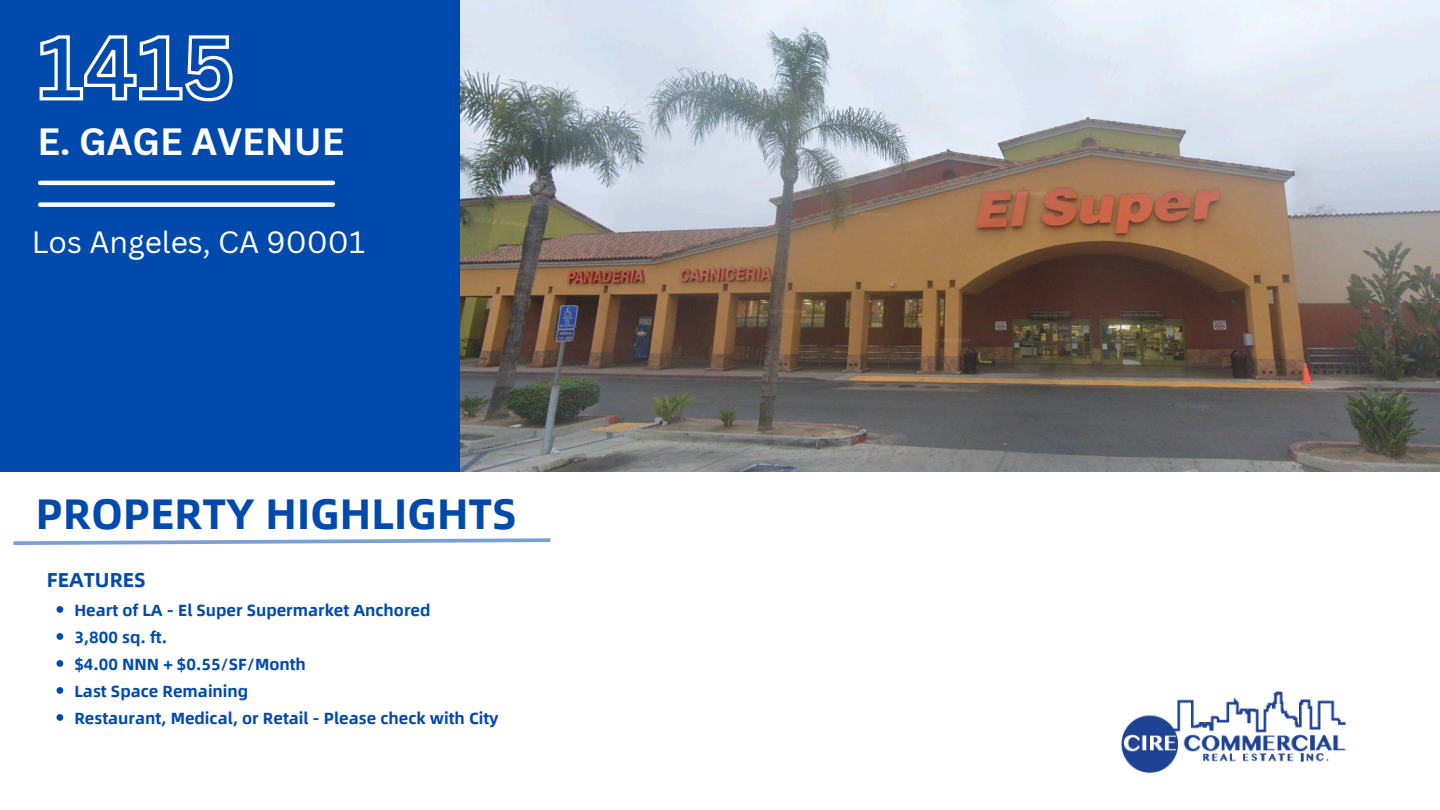
<style>
.page{position:relative;width:1440px;height:810px;background:#fff}
.page>*{position:absolute;margin:0;border:0;box-sizing:border-box;transform-origin:0 0}
.t1{font:700 42.9px "Alibaba Sans";color:#004aad}
.t2{font:700 37px "Canva Sans";color:#fff}
.t3{font:30px "Canva Sans";color:#fff}
.t4{font:700 20.2px "Alibaba Sans";color:#004aad}
.t5{font:700 16.3px "Alibaba Sans";color:#004aad}
</style>
<div class="page">
<div style="left:0;top:0;width:469px;height:471px;background:#004aad"></div>
<svg style="left:13px;top:538px;width:538px;height:7px"></svg>
<img style="left:1121px;top:691px;width:225px;height:82px">
<hr style="left:40px;top:181px;width:293px;height:4px;background:#fff">
<svg style="left:39px;top:35px;width:194px;height:67px"></svg>
<div style="left:40px;top:202px;width:293px;height:5px;background:#fff"></div>
<img style="left:460px;top:0;width:980px;height:471px">
<svg style="left:57px;top:606px;width:6px;height:7px"></svg>
<svg style="left:57px;top:633px;width:6px;height:7px"></svg>
<svg style="left:57px;top:660px;width:6px;height:7px"></svg>
<svg style="left:57px;top:687px;width:6px;height:7px"></svg>
<svg style="left:57px;top:714px;width:6px;height:7px"></svg>
<h4 class="t2" style="left:38px;top:116px;width:309px">E. GAGE AVENUE</h4>
<p class="t3" style="left:32px;top:221px;width:335px">Los Angeles, CA 90001</p>
<h5 class="t1" style="left:36px;top:478px;width:482px">PROPERTY HIGHLIGHTS</h5>
<p class="t4" style="left:47px;top:563px;width:101px">FEATURES</p>
<p class="t5" style="left:74px;top:596px;width:358px">Heart of LA - El Super Supermarket Anchored</p>
<p class="t5" style="left:74px;top:623px;width:94px">3,800 sq. ft.</p>
<p class="t5" style="left:74px;top:650px;width:233px">$4.00 NNN + $0.55/SF/Month</p>
<p class="t5" style="left:74px;top:677px;width:176px">Last Space Remaining</p>
<p class="t5" style="left:74px;top:704px;width:426px">Restaurant, Medical, or Retail - Please check with City</p>
</div>
